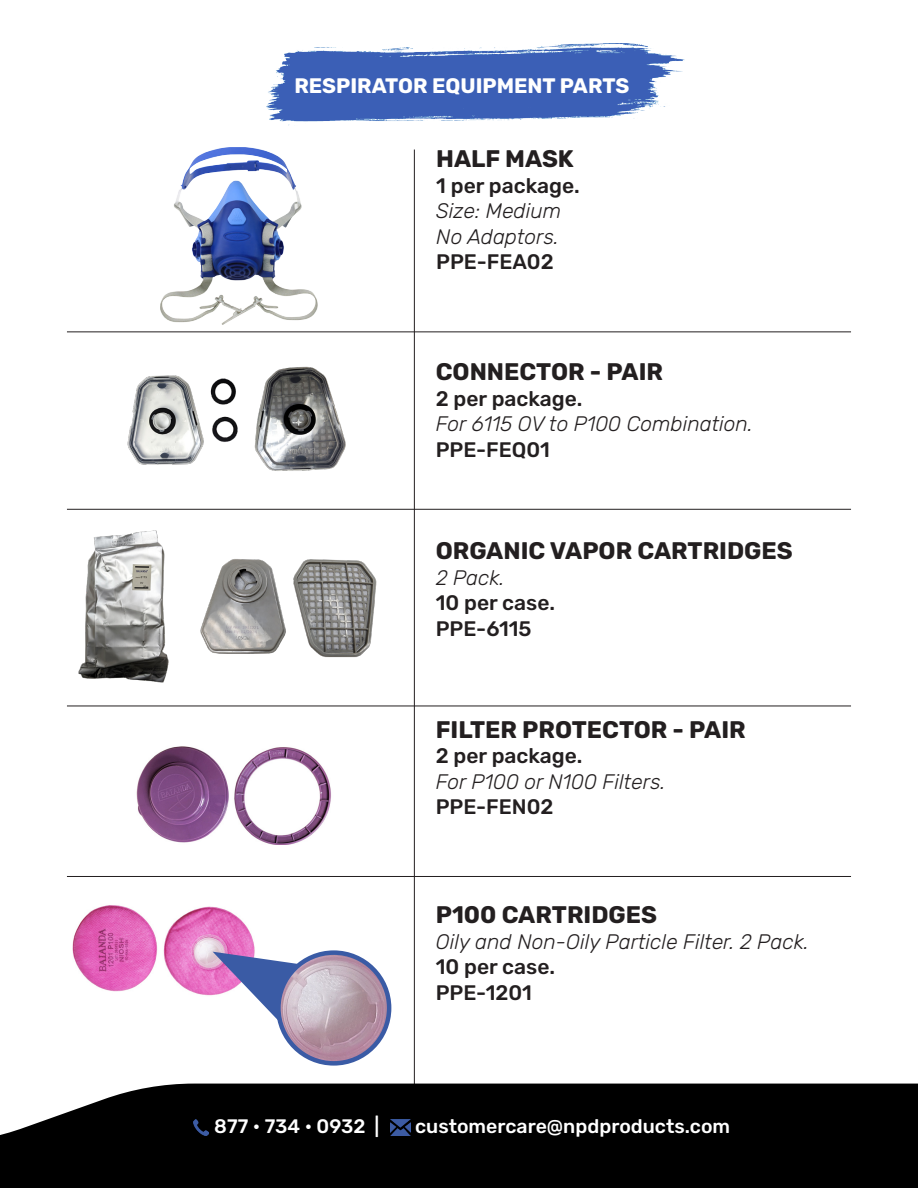
<style>
.page{position:relative;width:918px;height:1188px;background:#fff}
.page>*{position:absolute;margin:0;border:0;box-sizing:border-box;transform-origin:0 0}
.t1{font:700 24px "Rubik";color:#231f20}
.t2{font:italic 300 21px "Rubik";color:#231f20}
.t3{font:500 21px "Rubik";color:#231f20}
.t4{font:700 21px "Rubik";color:#fff}
.t5{font:500 19.5px "Rubik";color:#fff}
</style>
<div class="page">
<hr style="left:414px;top:150px;width:1px;height:978px;background:#231f20">
<img style="left:266px;top:44px;width:418px;height:82px">
<img style="left:161px;top:148px;width:157px;height:177px">
<img style="left:127px;top:366px;width:219px;height:105px">
<img style="left:136px;top:746px;width:195px;height:99px">
<hr style="left:67px;top:332px;width:784px;height:1px;background:#231f20">
<hr style="left:67px;top:509px;width:784px;height:1px;background:#231f20">
<hr style="left:67px;top:706px;width:784px;height:1px;background:#231f20">
<hr style="left:67px;top:876px;width:784px;height:1px;background:#231f20">
<img style="left:72px;top:905px;width:183px;height:91px">
<svg style="left:213px;top:952px;width:104px;height:90px"></svg>
<img style="left:278px;top:953px;width:111px;height:110px;border-radius:55px">
<div style="left:276px;top:950px;width:115px;height:116px;border:4px solid #3a5ba5;border-radius:50%"></div>
<img style="left:78px;top:531px;width:91px;height:152px">
<img style="left:200px;top:559px;width:177px;height:99px">
<div style="left:0;top:1084px;width:918px;height:104px;background:#000"></div>
<img style="left:193px;top:1119px;width:16px;height:16px">
<img style="left:391px;top:1120px;width:20px;height:15px">
<p class="t4" style="left:294px;top:74px;width:337px">RESPIRATOR EQUIPMENT PARTS</p>
<p class="t1" style="left:436px;top:146px;width:139px">HALF MASK</p>
<p class="t3" style="left:436px;top:174px;width:145px">1 per package.</p>
<p class="t2" style="left:436px;top:200px;width:126px">Size: Medium</p>
<p class="t2" style="left:436px;top:225px;width:124px">No Adaptors.</p>
<p class="t3" style="left:436px;top:250px;width:119px">PPE-FEA02</p>
<p class="t1" style="left:436px;top:359px;width:229px">CONNECTOR - PAIR</p>
<p class="t3" style="left:436px;top:387px;width:148px">2 per package.</p>
<p class="t2" style="left:436px;top:413px;width:318px">For 6115 OV to P100 Combination.</p>
<p class="t3" style="left:436px;top:438px;width:116px">PPE-FEQ01</p>
<p class="t1" style="left:436px;top:537px;width:359px">ORGANIC VAPOR CARTRIDGES</p>
<p class="t2" style="left:436px;top:566px;width:70px">2 Pack.</p>
<p class="t3" style="left:436px;top:591px;width:121px">10 per case.</p>
<p class="t3" style="left:436px;top:617px;width:97px">PPE-6115</p>
<p class="t1" style="left:436px;top:716px;width:312px">FILTER PROTECTOR - PAIR</p>
<p class="t3" style="left:436px;top:744px;width:148px">2 per package.</p>
<p class="t2" style="left:436px;top:770px;width:231px">For P100 or N100 Filters.</p>
<p class="t3" style="left:436px;top:795px;width:119px">PPE-FEN02</p>
<p class="t1" style="left:436px;top:901px;width:223px">P100 CARTRIDGES</p>
<p class="t2" style="left:436px;top:930px;width:374px">Oily and Non-Oily Particle Filter. 2 Pack.</p>
<p class="t3" style="left:436px;top:955px;width:121px">10 per case.</p>
<p class="t3" style="left:436px;top:981px;width:98px">PPE-1201</p>
<p class="t5" style="left:214px;top:1116px;width:167px">877 • 734 • 0932 |</p>
<p class="t5" style="left:415px;top:1116px;width:317px">customercare@npdproducts.com</p>
</div>
